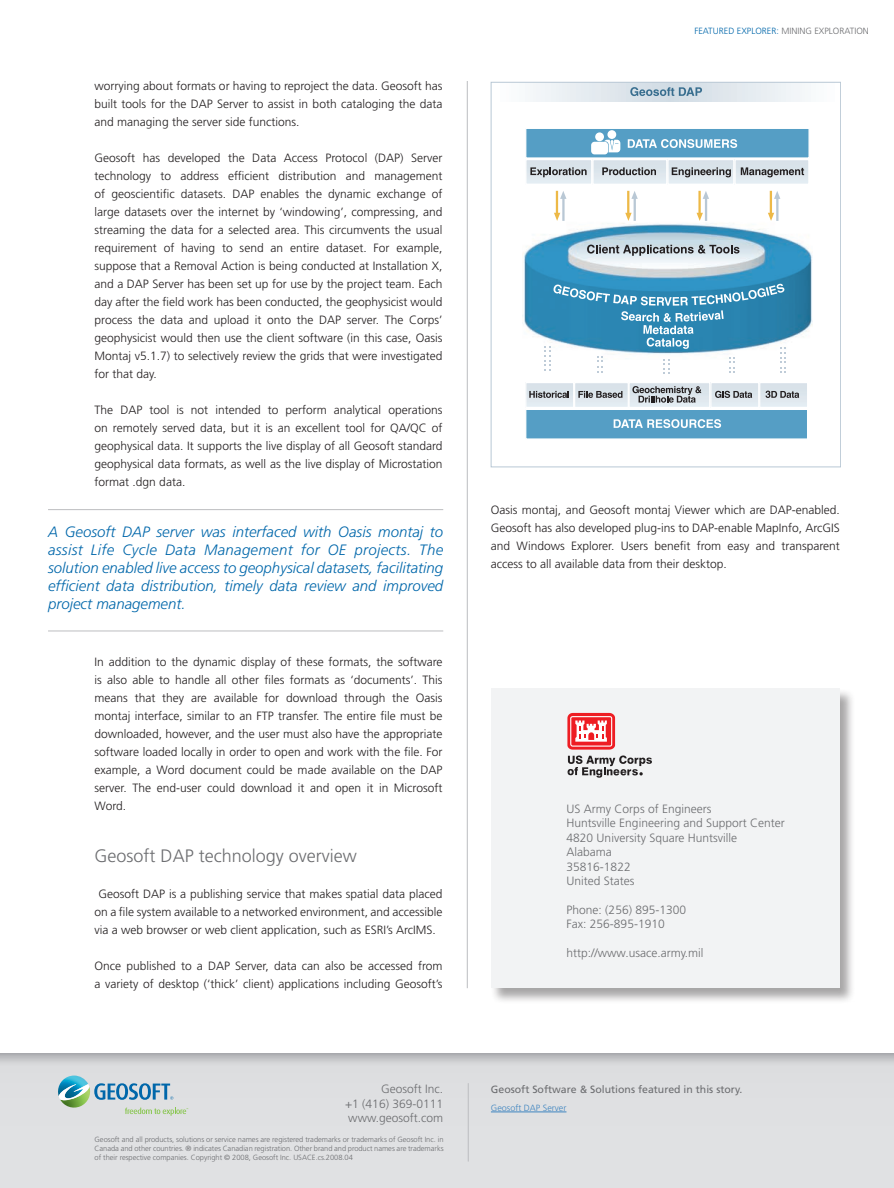
<style>
.page{position:relative;width:894px;height:1188px;background:#fff}
.page>*{position:absolute;margin:0;border:0;box-sizing:border-box;transform-origin:0 0}
.t1{font:300 18px "Frutiger LT Std";color:#6c6d70}
.t2{font:italic 300 15px/18px "Frutiger LT Std";color:#0067aa;text-align:justify}
.t3{font:300 12px/18px "Frutiger LT Std";color:#231f20;text-align:justify}
.t4{font:300 12px/14.4px "Frutiger LT Std";color:#6c6d70}
.t5{font:10.5px "Frutiger LT Std";color:#6c6d70}
.t6{font:300 9px "Frutiger LT Std";color:#6c6d70}
.t7{font:300 9px "Frutiger LT Std";color:#3f85c0}
.t8{font:300 9px "Frutiger LT Std";color:#0067aa}
.t9{font:300 7.5px/9px "Frutiger LT Std";letter-spacing:-.005em;color:#6c6d70;text-align:justify}
.s1{color:#0067aa}
</style>
<div class="page">
<svg style="left:0;top:1053px;width:893px;height:135px"></svg>
<hr style="left:467px;top:1083px;width:1px;height:79px;background:#bcbdc0">
<svg style="left:56px;top:1076px;width:132px;height:40px"></svg>
<div style="left:490px;top:688px;width:371px;height:322px;background:#231f20;opacity:.4"></div>
<div style="left:490px;top:688px;width:349px;height:300px;background:#f2f3f4"></div>
<hr style="left:490px;top:1112px;width:76px;height:1px;background:#3f85c0">
<hr style="left:466px;top:81px;width:1px;height:907px;background:#bcbdc0">
<hr style="left:48px;top:509px;width:395px;height:1px;background:#bcbdc0">
<hr style="left:48px;top:631px;width:395px;height:1px;background:#bcbdc0">
<svg style="left:530px;top:84px;width:275px;height:17px"></svg>
<div style="left:525px;top:128px;width:284px;height:31px;background:#559ec5;border:1px solid #fff"></div>
<div style="left:525px;top:383px;width:48px;height:24px;background:#dfe7ee"></div>
<div style="left:525px;top:382px;width:49px;height:26px;border:1px solid #fff"></div>
<div style="left:574px;top:383px;width:54px;height:25px;background:#dfe7ee"></div>
<div style="left:573px;top:382px;width:55px;height:26px;border:1px solid #fff"></div>
<div style="left:628px;top:383px;width:81px;height:25px;background:#e0e7ee"></div>
<div style="left:628px;top:382px;width:82px;height:26px;border:1px solid #fff"></div>
<div style="left:710px;top:383px;width:48px;height:24px;background:#dfe7ed"></div>
<div style="left:710px;top:382px;width:49px;height:26px;border:1px solid #fff"></div>
<div style="left:525px;top:159px;width:66px;height:25px;background:#dbe5eb"></div>
<div style="left:525px;top:159px;width:67px;height:26px;border:1px solid #fff"></div>
<div style="left:592px;top:160px;width:74px;height:24px;background:#dde6ed"></div>
<div style="left:592px;top:159px;width:75px;height:26px;border:1px solid #fff"></div>
<div style="left:667px;top:159px;width:66px;height:25px;background:#dae4ea"></div>
<div style="left:667px;top:159px;width:67px;height:26px;border:1px solid #fff"></div>
<div style="left:734px;top:160px;width:74px;height:24px;background:#dbe5eb"></div>
<div style="left:734px;top:159px;width:75px;height:26px;border:1px solid #fff"></div>
<div style="left:759px;top:383px;width:48px;height:24px;background:#dfe7ed"></div>
<img style="left:522px;top:223px;width:290px;height:136px">
<svg style="left:630px;top:87px;width:71px;height:9px"></svg>
<svg style="left:587px;top:245px;width:152px;height:11px"></svg>
<svg style="left:554px;top:191px;width:12px;height:30px"></svg>
<svg style="left:625px;top:191px;width:12px;height:30px"></svg>
<svg style="left:696px;top:191px;width:12px;height:30px"></svg>
<svg style="left:768px;top:191px;width:12px;height:30px"></svg>
<svg style="left:529px;top:391px;width:40px;height:7px"></svg>
<svg style="left:530px;top:167px;width:56px;height:10px"></svg>
<svg style="left:602px;top:167px;width:53px;height:8px"></svg>
<svg style="left:671px;top:167px;width:59px;height:10px"></svg>
<svg style="left:740px;top:167px;width:63px;height:10px"></svg>
<svg style="left:578px;top:391px;width:44px;height:7px"></svg>
<svg style="left:632px;top:386px;width:69px;height:17px"></svg>
<svg style="left:715px;top:391px;width:37px;height:7px"></svg>
<svg style="left:765px;top:391px;width:33px;height:7px"></svg>
<svg style="left:544px;top:283px;width:241px;height:91px"></svg>
<svg style="left:627px;top:139px;width:110px;height:9px"></svg>
<div style="left:491px;top:82px;width:349px;height:385px;border:1px solid #b9c8d5"></div>
<div style="left:525px;top:409px;width:282px;height:31px;background:#559ec5;border:1px solid #fff"></div>
<svg style="left:613px;top:419px;width:107px;height:9px"></svg>
<div style="left:591px;top:142px;width:17px;height:12px;background:#fff;border-radius:3px"></div>
<div style="left:595px;top:132px;width:8px;height:9px;background:#fff;border-radius:50%"></div>
<svg style="left:604px;top:130px;width:16px;height:22px"></svg>
<svg style="left:567px;top:713px;width:84px;height:65px"></svg>
<p class="t3" style="left:94px;top:77px;width:349px">worrying about formats or having to reproject the data. Geosoft has built tools for the DAP Server to assist in both cataloging the data and managing the server side functions.</p>
<p class="t3" style="left:94px;top:149px;width:349px">Geosoft has developed the Data Access Protocol (DAP) Server technology to address efficient distribution and management of geoscientific datasets. DAP enables the dynamic exchange of large datasets over the internet by ‘windowing’, compressing, and streaming the data for a selected area. This circumvents the usual requirement of having to send an entire dataset. For example, suppose that a Removal Action is being conducted at Installation X, and a DAP Server has been set up for use by the project team. Each day after the field work has been conducted, the geophysicist would process the data and upload it onto the DAP server. The Corps’ geophysicist would then use the client software (in this case, Oasis Montaj v5.1.7) to selectively review the grids that were investigated for that day.</p>
<p class="t3" style="left:94px;top:401px;width:349px">The DAP tool is not intended to perform analytical operations on remotely served data, but it is an excellent tool for QA/QC of geophysical data. It supports the live display of all Geosoft standard geophysical data formats, as well as the live display of Microstation format .dgn data.</p>
<p class="t2" style="left:48px;top:523px;width:396px">A Geosoft DAP server was interfaced with Oasis montaj to assist Life Cycle Data Management for OE projects. The solution enabled live access to geophysical datasets, facilitating efficient data distribution, timely data review and improved project management.</p>
<p class="t3" style="left:94px;top:653px;width:349px">In addition to the dynamic display of these formats, the software is also able to handle all other files formats as ‘documents’. This means that they are available for download through the Oasis montaj interface, similar to an FTP transfer. The entire file must be downloaded, however, and the user must also have the appropriate software loaded locally in order to open and work with the file. For example, a Word document could be made available on the DAP server. The end-user could download it and open it in Microsoft Word.</p>
<h1 class="t1" style="left:94px;top:845px;width:264px">Geosoft DAP technology overview</h1>
<p class="t3" style="left:94px;top:885px;width:349px;text-align:center">Geosoft DAP is a publishing service that makes spatial data placed on a file system available to a networked environment, and accessible via a web browser or web client application, such as ESRI’s ArcIMS.</p>
<p class="t3" style="left:94px;top:957px;width:349px">Once published to a DAP Server, data can also be accessed from a variety of desktop (‘thick’ client) applications including Geosoft’s</p>
<p class="t4" style="left:345px;top:1082px;width:99px;text-align:justify;text-indent:36px">Geosoft Inc. +1 (416) 369-0111 www.geosoft.com</p>
<p class="t9" style="left:94px;top:1135px;width:350px">Geosoft and all products, solutions or service names are registered trademarks or trademarks of Geosoft Inc. in Canada and other countries. ® indicates Canadian registration. Other brand and product names are trademarks of their respective companies. Copyright © 2008, Geosoft Inc. USACE.cs.2008.04</p>
<p class="t8" style="left:694px;top:26px;width:10px">Featured</p>
<p class="t8" style="left:736px;top:26px;width:16px">Explorer</p>
<p class="t6" style="left:776px;top:26px;width:94px"><span class="s1">:</span> MINING EXPLORATION</p>
<p class="t3" style="left:490px;top:501px;width:350px">Oasis montaj, and Geosoft montaj Viewer which are DAP-enabled.<br>Geosoft has also developed plug-ins to DAP-enable MapInfo, ArcGIS and Windows Explorer. Users benefit from easy and transparent access to all available data from their desktop.</p>
<p class="t4" style="left:566px;top:802px;width:220px">US Army Corps of Engineers<br>Huntsville Engineering and Support Center<br>4820 University Square Huntsville<br>Alabama<br>35816-1822<br>United States</p>
<p class="t4" style="left:566px;top:903px;width:121px">Phone: (256) 895-1300<br>Fax: 256-895-1910</p>
<p class="t4" style="left:566px;top:946px;width:138px">http://www.usace.army.mil</p>
<p class="t5" style="left:490px;top:1083px;width:253px">Geosoft Software &amp; Solutions featured in this story.</p>
<p class="t7" style="left:490px;top:1103px;width:77px">Geosoft DAP Server</p>
</div>
